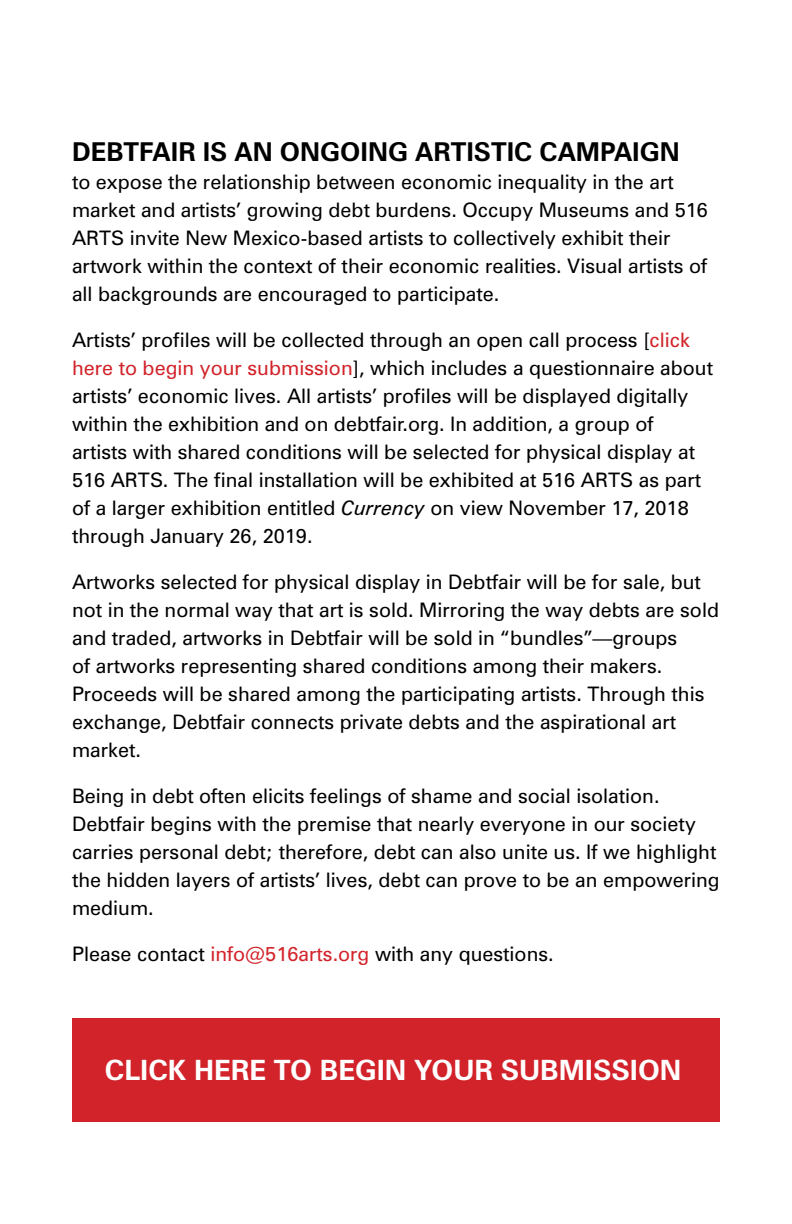
<style>
.page{position:relative;width:792px;height:1224px;background:#fff}
.page>*{position:absolute;margin:0;border:0;box-sizing:border-box;transform-origin:0 0}
.t1{font:700 28px "Zurich BT";color:#fff}
.t2{font:700 26px "Zurich BT";color:#000}
.t3{font:20px/28px "Zurich BT";color:#000}
.s1{color:#d2232a}
.s2{font-style:italic}
</style>
<div class="page">
<div style="left:72px;top:1018px;width:648px;height:104px;background:#d2232a"></div>
<h2 class="t2" style="left:72px;top:135px;width:609px">DEBTFAIR IS AN ONGOING ARTISTIC CAMPAIGN</h2>
<p class="t3" style="left:72px;top:167px;width:638px">to expose the relationship between economic inequality in the art market and artists’ growing debt burdens. Occupy Museums and 516<br>ARTS invite New Mexico-based artists to collectively exhibit their artwork within the context of their economic realities. Visual artists of all backgrounds are encouraged to participate.</p>
<p class="t3" style="left:72px;top:325px;width:643px">Artists’ profiles will be collected through an open call process [<span class="s1">click here to begin your submission</span>], which includes a questionnaire about artists’ economic lives. All artists’ profiles will be displayed digitally within the exhibition and on debtfair.org. In addition, a group of artists with shared conditions will be selected for physical display at 516 ARTS. The final installation will be exhibited at 516 ARTS as part of a larger exhibition entitled <span class="s2">Currency</span> on view November 17, 2018 through January 26, 2019.</p>
<p class="t3" style="left:72px;top:567px;width:649px">Artworks selected for physical display in Debtfair will be for sale, but not in the normal way that art is sold. Mirroring the way debts are sold and traded, artworks in Debtfair will be sold in “bundles”—groups<br>of artworks representing shared conditions among their makers.<br>Proceeds will be shared among the participating artists. Through this exchange, Debtfair connects private debts and the aspirational art market.</p>
<p class="t3" style="left:72px;top:781px;width:649px">Being in debt often elicits feelings of shame and social isolation.<br>Debtfair begins with the premise that nearly everyone in our society carries personal debt; therefore, debt can also unite us. If we highlight the hidden layers of artists’ lives, debt can prove to be an empowering medium.</p>
<p class="t3" style="left:72px;top:939px;width:483px">Please contact <span class="s1">info@516arts.org</span> with any questions.</p>
<h1 class="t1" style="left:105px;top:1053px;width:578px">CLICK HERE TO BEGIN YOUR SUBMISSION</h1>
</div>
